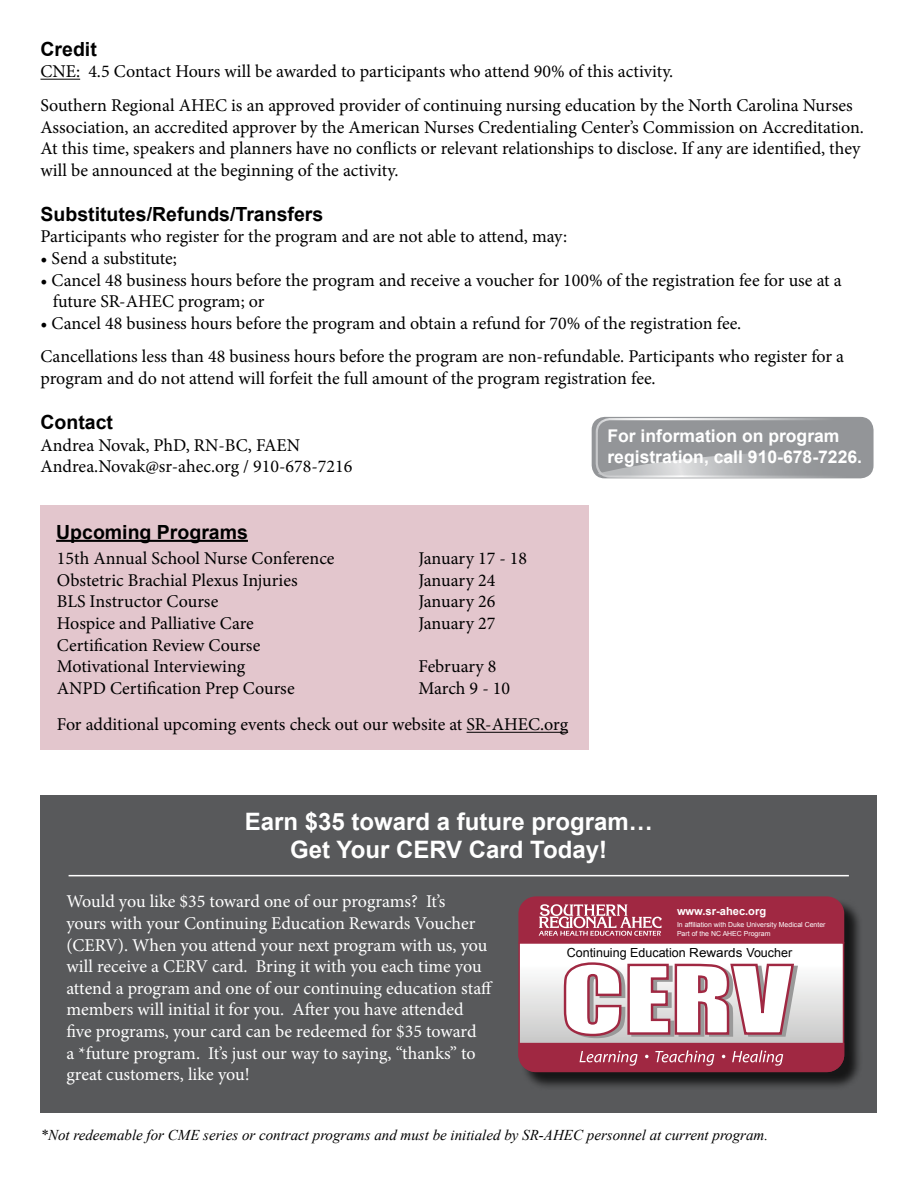
<style>
.page{position:relative;width:918px;height:1188px;background:#fff}
.page>*{position:absolute;margin:0;border:0;box-sizing:border-box;transform-origin:0 0}
.t1{font:700 24px/28.8px "Arial";color:#fff;text-align:center}
.t2{font:700 19.5px "Arial";color:#000}
.t3{font:18px/21.6px "Minion Pro";color:#000}
.t4{font:18px/21.6px "Minion Pro";letter-spacing:-.005em;color:#fff}
.t5{font:700 17.55px/21px "Arial";color:#fff}
.t6{font:italic 15px "Times New Roman";color:#000}
.t7{font:12.45px "Arial";color:#000}
.t8{font:700 11.1px "Arial";color:#fff}
.t9{font:6.9px/8.4px "Arial";color:#fff}
</style>
<div class="page">
<div style="left:40px;top:505px;width:549px;height:245px;background:#e3c6cd"></div>
<hr style="left:40px;top:79px;width:40px;height:1px;background:#000">
<hr style="left:56px;top:540px;width:192px;height:2px;background:#000">
<hr style="left:467px;top:732px;width:101px;height:1px;background:#000">
<div style="left:592px;top:417px;width:282px;height:61px;background:#939598;border-radius:13px"></div>
<div style="left:596px;top:418px;width:272px;height:60px;border:2px solid #fff;border-radius:13px"></div>
<svg style="left:598px;top:450px;width:267px;height:27px"></svg>
<div style="left:40px;top:795px;width:838px;height:317px;background:#58595b"></div>
<hr style="left:69px;top:875px;width:780px;height:1px;background:#fff">
<div style="left:521px;top:899px;width:342px;height:192px;background:#000;opacity:.75"></div>
<svg style="left:518px;top:896px;width:327px;height:177px;background:#c7919d"></svg>
<p class="t2" style="left:40px;top:36px;width:58px">Credit</p>
<p class="t3" style="left:40px;top:55px;width:814px;line-height:33.6px">CNE: 4.5 Contact Hours will be awarded to participants who attend 90% of this activity.<br>Southern Regional AHEC is an approved provider of continuing nursing education by the North Carolina Nurses</p>
<p class="t3" style="left:40px;top:116px;width:825px">Association, an accredited approver by the American Nurses Credentialing Center’s Commission on Accreditation.<br>At this time, speakers and planners have no conflicts or relevant relationships to disclose. If any are identified, they will be announced at the beginning of the activity.</p>
<p class="t2" style="left:40px;top:201px;width:284px">Substitutes/Refunds/Transfers</p>
<p class="t3" style="left:40px;top:226px;width:528px">Participants who register for the program and are not able to attend, may:</p>
<p class="t3" style="left:40px;top:248px;width:138px">• Send a substitute;</p>
<p class="t3" style="left:53px;top:269px;width:790px;text-indent:-12px">• Cancel 48 business hours before the program and receive a voucher for 100% of the registration fee for use at a future SR-AHEC program; or</p>
<p class="t3" style="left:40px;top:306px;width:805px;line-height:33.6px">• Cancel 48 business hours before the program and obtain a refund for 70% of the registration fee.<br>Cancellations less than 48 business hours before the program are non-refundable. Participants who register for a</p>
<p class="t3" style="left:40px;top:368px;width:617px">program and do not attend will forfeit the full amount of the program registration fee.</p>
<p class="t2" style="left:40px;top:409px;width:74px">Contact</p>
<p class="t3" style="left:40px;top:434px;width:314px">Andrea Novak, PhD, RN-BC, FAEN<br>Andrea.Novak@sr-ahec.org / 910-678-7216</p>
<p class="t5" style="left:608px;top:425px;width:256px">For information on program registration, call 910-678-7226.</p>
<p class="t2" style="left:56px;top:519px;width:193px">Upcoming Programs</p>
<p class="t3" style="left:57px;top:548px;width:279px">15th Annual School Nurse Conference</p>
<p class="t3" style="left:418px;top:548px;width:110px">January 17 - 18</p>
<p class="t3" style="left:57px;top:569px;width:242px">Obstetric Brachial Plexus Injuries</p>
<p class="t3" style="left:418px;top:569px;width:78px">January 24</p>
<p class="t3" style="left:57px;top:591px;width:163px">BLS Instructor Course</p>
<p class="t3" style="left:418px;top:591px;width:78px">January 26</p>
<p class="t3" style="left:57px;top:613px;width:199px">Hospice and Palliative Care</p>
<p class="t3" style="left:418px;top:613px;width:78px">January 27</p>
<p class="t3" style="left:57px;top:634px;width:205px">Certification Review Course<br>Motivational Interviewing</p>
<p class="t3" style="left:418px;top:656px;width:80px">February 8</p>
<p class="t3" style="left:57px;top:677px;width:239px">ANPD Certification Prep Course</p>
<p class="t3" style="left:57px;top:670px;width:513px;line-height:36.6px;text-indent:362px">March 9 - 10<br>For additional upcoming events check out our website at SR-AHEC.org</p>
<h1 class="t1" style="left:245px;top:808px;width:410px">Earn $35 toward a future program…<br>Get Your CERV Card Today!</h1>
<p class="t4" style="left:66px;top:891px;width:428px">Would you like $35 toward one of our programs? It’s<br>yours with your Continuing Education Rewards Voucher (CERV). When you attend your next program with us, you will receive a CERV card. Bring it with you each time you attend a program and one of our continuing education staff members will initial it for you. After you have attended five programs, your card can be redeemed for $35 toward<br>a *future program. It’s just our way to saying, “thanks” to great customers, like you!</p>
<p class="t8" style="left:677px;top:904px;width:91px">www.sr-ahec.org</p>
<p class="t9" style="left:677px;top:921px;width:150px">In affiliation with Duke University Medical Center<br>Part of the NC AHEC Program</p>
<p class="t7" style="left:567px;top:945px;width:227px">Continuing Education Rewards Voucher</p>
<p class="t6" style="left:40px;top:1125px;width:729px">*Not redeemable for CME series or contract programs and must be initialed by SR-AHEC personnel at current program.</p>
</div>
